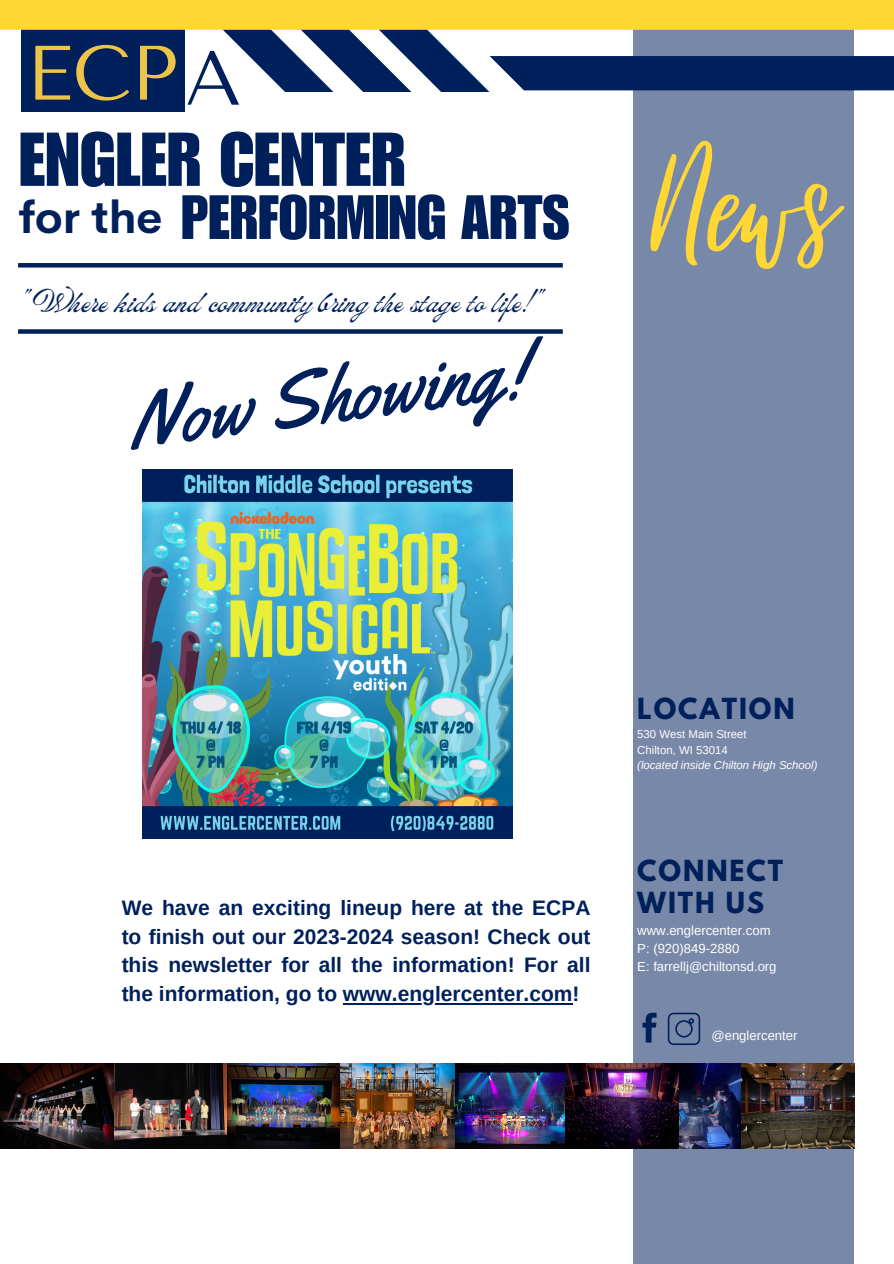
<style>
.page{position:relative;width:894px;height:1264px;background:#fff}
.page>*{position:absolute;margin:0;border:0;box-sizing:border-box;transform-origin:0 0}
.t1{font:201px "Virtual";color:#ffd734}
.t2{font:78.6px "Yellowtail";color:#00205b}
.t3{font:76.8px "Tenor Sans";color:#edc449}
.t4{font:76.8px "Tenor Sans";color:#00205b}
.t5{font:74.55px "Impact LT Std";color:#00205b}
.t6{font:61.2px "Impact LT Std";color:#00205b}
.t7{font:700 44.7px "Cerebri Sans";color:#00205b}
.t8{font:31.65px "ED Lavonia";color:#00205b}
.t9{font:700 25.8px/31.5px "League Spartan";letter-spacing:.075em;color:#00205b}
.t10{font:700 21px/28.5px "Arimo";color:#00205b;text-align:justify}
.t11{font:13.05px "Arimo";color:#fff}
.t12{font:11.4px "Arimo";color:#fff}
.t13{font:italic 11.4px "Arimo";color:#fff}
</style>
<div class="page">
<div style="left:633px;top:0;width:221px;height:1263px;background:#7888a8"></div>
<div style="left:22px;top:24px;width:162px;height:88px;background:#00205b"></div>
<svg style="left:0;top:0;width:893px;height:92px"></svg>
<hr style="left:18px;top:263px;width:544px;height:4px;background:#00205b">
<div style="left:18px;top:329px;width:544px;height:5px;background:#00205b"></div>
<img style="left:454px;top:1063px;width:111px;height:85px">
<img style="left:0;top:1063px;width:454px;height:85px">
<img style="left:565px;top:1063px;width:175px;height:85px">
<img style="left:740px;top:1063px;width:114px;height:85px">
<img style="left:143px;top:469px;width:369px;height:369px">
<svg style="left:667px;top:1012px;width:33px;height:33px"></svg>
<svg style="left:642px;top:1012px;width:14px;height:30px"></svg>
<hr style="left:343px;top:1002px;width:229px;height:2px;background:#00205b">
<h1 class="t3" style="left:26px;top:29px;width:153px">ECP</h1>
<p class="t4" style="left:185px;top:34px;width:58px">A</p>
<p class="t5" style="left:19px;top:133px;width:388px">ENGLER CENTER</p>
<h3 class="t7" style="left:19px;top:188px;width:145px">for the</h3>
<p class="t6" style="left:181px;top:195px;width:390px">PERFORMING ARTS</p>
<p class="t8" style="left:19px;top:286px;width:529px">"Where kids and community bring the stage to life!"</p>
<p class="t2" style="left:123px;top:370px;width:401px;rotate:-7deg">Now Showing!</p>
<p class="t1" style="left:653px;top:97px;width:183px">News</p>
<p class="t10" style="left:122px;top:893px;width:470px">We have an exciting lineup here at the ECPA to finish out our 2023-2024 season! Check out this newsletter for all the information! For all the information, go to www.englercenter.com!</p>
<p class="t9" style="left:637px;top:696px;width:159px">LOCATION</p>
<h4 class="t12" style="left:637px;top:727px;width:111px">530 West Main Street</h4>
<p class="t12" style="left:637px;top:743px;width:92px">Chilton, WI 53014</p>
<p class="t13" style="left:637px;top:758px;width:182px">(located inside Chilton High School)</p>
<p class="t9" style="left:637px;top:858px;width:147px">CONNECT<br>WITH US</p>
<h2 class="t11" style="left:637px;top:923px;width:135px">www.englercenter.com</h2>
<h6 class="t11" style="left:637px;top:941px;width:103px">P: (920)849-2880</h6>
<h5 class="t11" style="left:637px;top:959px;width:141px">E: farrellj@chiltonsd.org</h5>
<p class="t11" style="left:711px;top:1028px;width:88px">@englercenter</p>
</div>
